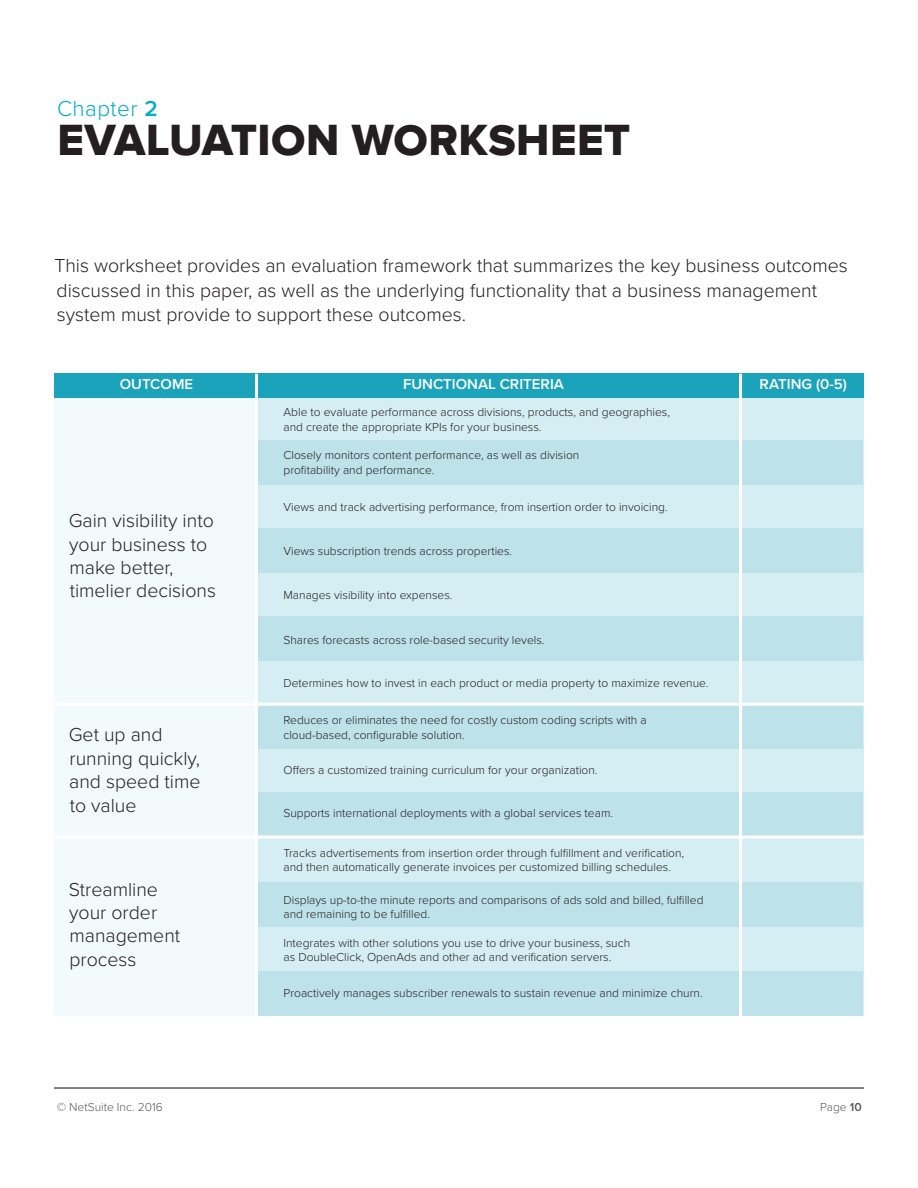
<style>
.page{position:relative;width:918px;height:1188px;background:#fff}
.page>*{position:absolute;margin:0;border:0;box-sizing:border-box;transform-origin:0 0}
.t1{font:45px "Proxima Nova A Extrabld";letter-spacing:.01em;color:#231f20}
.t2{font:300 22.5px "Proxima Nova";letter-spacing:.02em;color:#00acc8}
.t3{font:300 19.5px/23.4px "Proxima Nova";color:#231f20}
.t4{font:600 15px "Proxima Nova";color:#fff}
.t5{font:300 12px/14.4px "Proxima Nova";color:#231f20}
.t6{font:300 12px "Proxima Nova";color:#57585a}
.s1{font-weight:600}
</style>
<div class="page">
<hr style="left:54px;top:1087px;width:810px;height:2px;background:#57585a">
<div style="left:256px;top:383px;width:608px;height:633px;background:#d5eef3"></div>
<div style="left:257px;top:616px;width:605px;height:45px;background:#bee2ea"></div>
<div style="left:257px;top:440px;width:605px;height:44px;background:#bee2ea"></div>
<div style="left:257px;top:704px;width:605px;height:44px;background:#bee2ea"></div>
<div style="left:257px;top:883px;width:605px;height:44px;background:#bee2ea"></div>
<div style="left:257px;top:528px;width:605px;height:44px;background:#bee2ea"></div>
<div style="left:257px;top:792px;width:605px;height:45px;background:#bee2ea"></div>
<div style="left:257px;top:971px;width:605px;height:45px;background:#bee2ea"></div>
<div style="left:54px;top:382px;width:203px;height:634px;background:#f3fafb"></div>
<div style="left:54px;top:373px;width:810px;height:25px;background:#1ba3bc"></div>
<hr style="left:739px;top:374px;width:3px;height:645px;background:#fff">
<hr style="left:255px;top:374px;width:3px;height:645px;background:#fff">
<hr style="left:54px;top:703px;width:810px;height:3px;background:#fff">
<hr style="left:54px;top:836px;width:810px;height:2px;background:#fff">
<h2 class="t2" style="left:57px;top:95px;width:102px">Chapter <span class="s1">2</span></h2>
<h1 class="t1" style="left:57px;top:114px;width:575px">EVALUATION WORKSHEET</h1>
<h3 class="t3" style="left:54px;top:253px;width:795px;line-height:24.8px">This worksheet provides an evaluation framework that summarizes the key business outcomes discussed in this paper, as well as the underlying functionality that a business management system must provide to support these outcomes.</h3>
<p class="t4" style="left:120px;top:376px;width:75px">OUTCOME</p>
<p class="t4" style="left:403px;top:376px;width:163px">FUNCTIONAL CRITERIA</p>
<p class="t4" style="left:760px;top:376px;width:89px">RATING (0-5)</p>
<h3 class="t3" style="left:69px;top:509px;width:149px">Gain visibility into your business to make better, timelier decisions</h3>
<h3 class="t3" style="left:69px;top:724px;width:133px">Get up and running quickly, and speed time to value</h3>
<h3 class="t3" style="left:69px;top:878px;width:113px">Streamline your order management process</h3>
<p class="t5" style="left:284px;top:405px;width:388px">Able to evaluate performance across divisions, products, and geographies, and create the appropriate KPIs for your business.</p>
<p class="t5" style="left:284px;top:448px;width:297px">Closely monitors content performance, as well as division profitability and performance.</p>
<p class="t5" style="left:284px;top:500px;width:386px">Views and track advertising performance, from insertion order to invoicing.</p>
<p class="t5" style="left:284px;top:544px;width:230px">Views subscription trends across properties.</p>
<p class="t5" style="left:284px;top:588px;width:170px">Manages visibility into expenses.</p>
<p class="t5" style="left:284px;top:633px;width:263px">Shares forecasts across role-based security levels.</p>
<p class="t5" style="left:284px;top:676px;width:426px">Determines how to invest in each product or media property to maximize revenue.</p>
<p class="t5" style="left:284px;top:713px;width:365px">Reduces or eliminates the need for costly custom coding scripts with a cloud-based, configurable solution.</p>
<p class="t5" style="left:284px;top:763px;width:316px">Offers a customized training curriculum for your organization.</p>
<p class="t5" style="left:284px;top:806px;width:331px">Supports international deployments with a global services team.</p>
<p class="t5" style="left:284px;top:846px;width:402px">Tracks advertisements from insertion order through fulfillment and verification, and then automatically generate invoices per customized billing schedules.</p>
<p class="t5" style="left:284px;top:893px;width:422px">Displays up-to-the minute reports and comparisons of ads sold and billed, fulfilled and remaining to be fulfilled.</p>
<p class="t5" style="left:284px;top:936px;width:348px">Integrates with other solutions you use to drive your business, such as DoubleClick, OpenAds and other ad and verification servers.</p>
<p class="t5" style="left:284px;top:986px;width:421px">Proactively manages subscriber renewals to sustain revenue and minimize churn.</p>
<p class="t6" style="left:57px;top:1100px;width:107px">© NetSuite Inc. 2016</p>
<p class="t6" style="left:820px;top:1100px;width:43px">Page <span class="s1">10</span></p>
</div>
